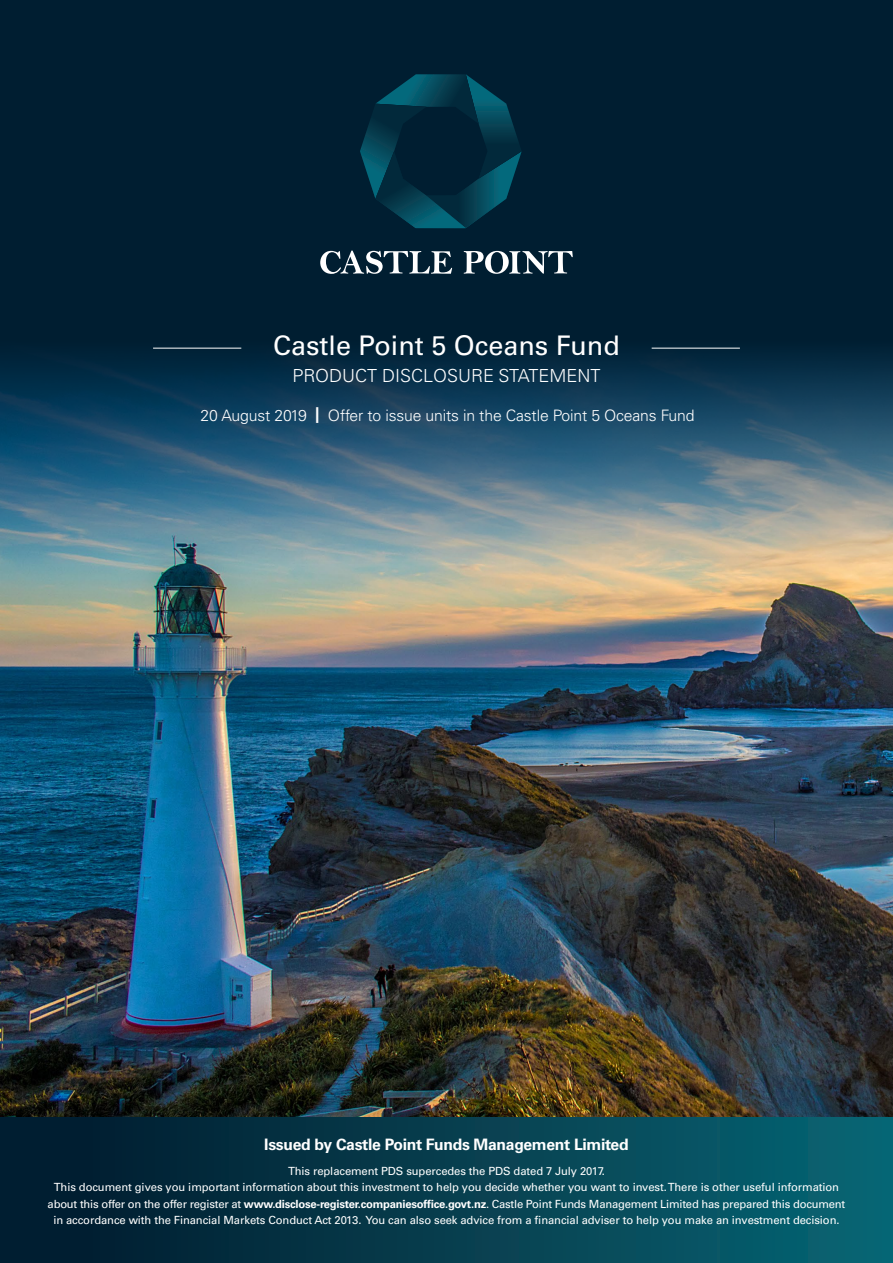
<style>
.page{position:relative;width:893px;height:1263px;background:#fff}
.page>*{position:absolute;margin:0;border:0;box-sizing:border-box;transform-origin:0 0}
.t1{font:27px "Univers LT Std";color:#fff}
.t2{font:300 18px "Univers LT Pro 45";color:#fff}
.t3{font:300 15.75px "Univers LT Pro 45";letter-spacing:-.01em;color:#fff}
.t4{font:700 15.75px "Univers LT Pro 65";letter-spacing:-.02em;color:#fff}
.t5{font:11.25px/16.5px "Univers LT Std";letter-spacing:-.01em;color:#fff;text-align:center}
.s1{font-family:"Univers LT Pro 65";font-weight:700}
</style>
<div class="page">
<div style="left:0;top:0;width:893px;height:719px;background:#001e31"></div>
<img style="left:0;top:347px;width:893px;height:769px">
<div style="left:0;top:1117px;width:893px;height:146px;background:linear-gradient(to right,#01182a,#096573)"></div>
<svg style="left:360px;top:74px;width:162px;height:155px"></svg>
<svg style="left:320px;top:251px;width:132px;height:23px"></svg>
<svg style="left:464px;top:251px;width:109px;height:23px"></svg>
<hr style="left:153px;top:348px;width:88px;height:1px;background:#fff">
<hr style="left:652px;top:348px;width:88px;height:1px;background:#fff">
<p class="t1" style="left:273px;top:329px;width:348px">Castle Point 5 Oceans Fund</p>
<p class="t2" style="left:293px;top:365px;width:309px">PRODUCT DISCLOSURE STATEMENT</p>
<p class="t3" style="left:201px;top:405px;width:495px">20 August 2019 <span class="s1">|</span> Offer to issue units in the Castle Point 5 Oceans Fund</p>
<p class="t4" style="left:264px;top:1135px;width:366px">Issued by Castle Point Funds Management Limited</p>
<p class="t5" style="left:48px;top:1162px;width:799px">This replacement PDS supercedes the PDS dated 7 July 2017.<br>This document gives you important information about this investment to help you decide whether you want to invest. There is other useful information about this offer on the offer register at <span class="s1">www.disclose-register.companiesoffice.govt.nz</span>. Castle Point Funds Management Limited has prepared this document in accordance with the Financial Markets Conduct Act 2013. You can also seek advice from a financial adviser to help you make an investment decision.</p>
</div>
